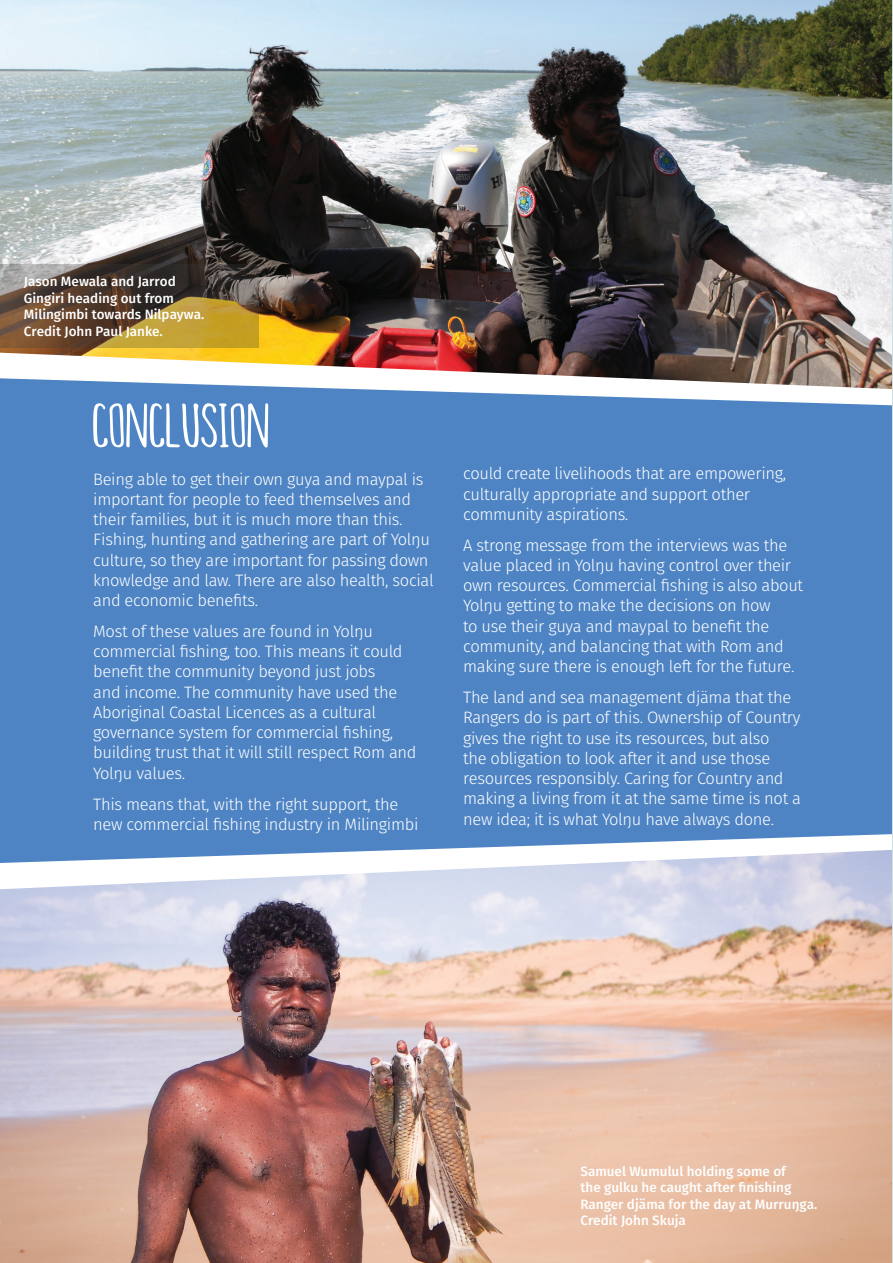
<style>
.page{position:relative;width:893px;height:1263px;background:#fff}
.page>*{position:absolute;margin:0;border:0;box-sizing:border-box;transform-origin:0 0}
.t1{font:60px "Malam";color:#fff}
.Body{font:300 16.5px/20.2px "Fira Sans";letter-spacing:-.02em;color:#fff}
.Captions{font:500 13.5px/16.5px "Fira Sans";color:#fff}
</style>
<div class="page">
<div style="left:0;top:371px;width:892px;height:892px;background:#4e84c4"></div>
<svg style="left:355px;top:389px;width:537px;height:16px"></svg>
<img style="left:0;top:0;width:892px;height:389px">
<svg style="left:0;top:264px;width:258px;height:83px;background:#735d38"></svg>
<svg style="left:404px;top:834px;width:488px;height:16px"></svg>
<img style="left:0;top:850px;width:892px;height:413px">
<hr style="left:892px;top:0;width:1px;height:1263px;background:#cfdfe1">
<p class="Captions" style="left:24px;top:273px;width:182px">Jason Mewala and Jarrod<br>Gingiri heading out from<br>Milingimbi towards Nilpaywa.<br>Credit John Paul Janke.</p>
<h1 class="t1" style="left:93px;top:403px;width:179px">CONCLUSION</h1>
<p class="Body" style="left:93px;top:469px;width:342px">Being able to get their own guya and maypal is important for people to feed themselves and their families, but it is much more than this.<br>Fishing, hunting and gathering are part of Yolŋu culture, so they are important for passing down knowledge and law. There are also health, social and economic benefits.</p>
<p class="Body" style="left:93px;top:621px;width:325px">Most of these values are found in Yolŋu commercial fishing, too. This means it could benefit the community beyond just jobs<br>and income. The community have used the Aboriginal Coastal Licences as a cultural governance system for commercial fishing, building trust that it will still respect Rom and Yolŋu values.</p>
<p class="Body" style="left:93px;top:794px;width:327px">This means that, with the right support, the new commercial fishing industry in Milingimbi</p>
<p class="Body" style="left:463px;top:463px;width:324px">could create livelihoods that are empowering, culturally appropriate and support other community aspirations.</p>
<p class="Body" style="left:463px;top:535px;width:342px">A strong message from the interviews was the value placed in Yolŋu having control over their own resources. Commercial fishing is also about Yolŋu getting to make the decisions on how<br>to use their guya and maypal to benefit the community, and balancing that with Rom and making sure there is enough left for the future.</p>
<p class="Body" style="left:463px;top:687px;width:339px">The land and sea management djäma that the Rangers do is part of this. Ownership of Country gives the right to use its resources, but also<br>the obligation to look after it and use those resources responsibly. Caring for Country and making a living from it at the same time is not a new idea; it is what Yolŋu have always done.</p>
<p class="Captions" style="left:580px;top:1163px;width:238px">Samuel Wumulul holding some of<br>the gulku he caught after finishing<br>Ranger djäma for the day at Murruŋga.<br>Credit John Skuja</p>
</div>
